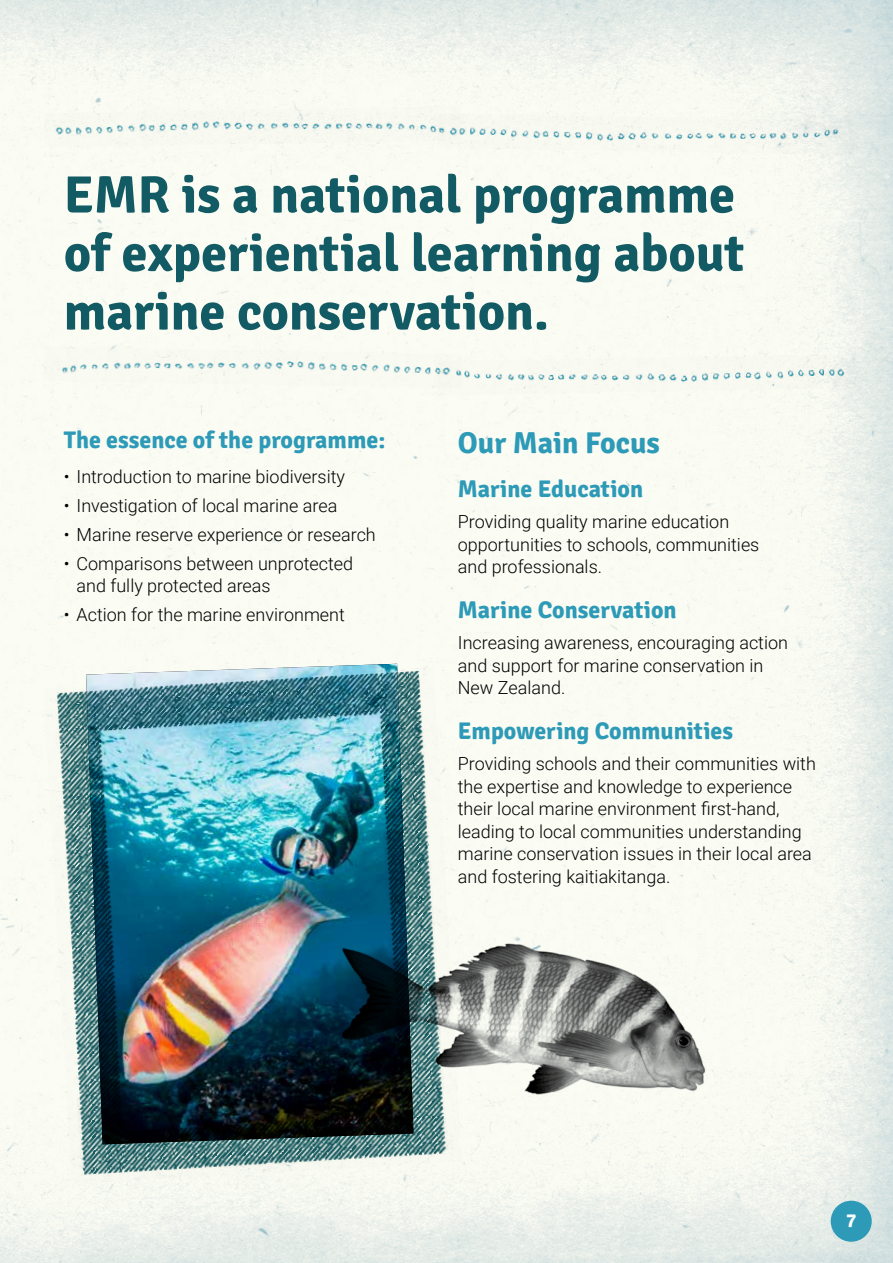
<style>
.page{position:relative;width:893px;height:1263px;background:#fff}
.page>*{position:absolute;margin:0;border:0;box-sizing:border-box;transform-origin:0 0}
.t1{font:700 52.5px/58.5px "Signika";color:#135b64}
.t2{font:700 30px "Signika";color:#2d9ab7}
.t3{font:700 24px "Signika";color:#2d9ab7}
.t4{font:700 19.5px "Signika";color:#fff}
.t5{font:300 18px/22.5px "Roboto";color:#000}
</style>
<div class="page">
<img style="left:0;top:0;width:893px;height:1263px">
<div style="left:831px;top:1201px;width:41px;height:41px;background:#2d9ab7;border-radius:50%"></div>
<img style="left:44px;top:667px;width:417px;height:517px">
<img style="left:44px;top:347px;width:417px;height:41px">
<img style="left:437px;top:354px;width:418px;height:41px">
<img style="left:437px;top:114px;width:418px;height:41px">
<img style="left:44px;top:106px;width:417px;height:41px">
<img style="left:332px;top:922px;width:389px;height:193px">
<h1 class="t1" style="left:64px;top:166px;width:682px">EMR is a national programme of experiential learning about marine conservation.</h1>
<h3 class="t3" style="left:64px;top:425px;width:323px">The essence of the programme:</h3>
<p class="t5" style="left:64px;top:465px;width:283px">• Introduction to marine biodiversity</p>
<p class="t5" style="left:64px;top:493px;width:275px">• Investigation of local marine area</p>
<p class="t5" style="left:64px;top:522px;width:314px">• Marine reserve experience or research</p>
<p class="t5" style="left:77px;top:551px;width:278px;text-indent:-13px">• Comparisons between unprotected and fully protected areas</p>
<p class="t5" style="left:64px;top:603px;width:283px">• Action for the marine environment</p>
<h2 class="t2" style="left:458px;top:425px;width:204px">Our Main Focus</h2>
<h3 class="t3" style="left:458px;top:475px;width:187px">Marine Education</h3>
<p class="t5" style="left:458px;top:510px;width:303px">Providing quality marine education opportunities to schools, communities and professionals.</p>
<h3 class="t3" style="left:458px;top:596px;width:220px">Marine Conservation</h3>
<p class="t5" style="left:458px;top:631px;width:332px">Increasing awareness, encouraging action and support for marine conservation in<br>New Zealand.</p>
<h3 class="t3" style="left:458px;top:717px;width:277px">Empowering Communities</h3>
<p class="t5" style="left:458px;top:752px;width:360px">Providing schools and their communities with the expertise and knowledge to experience their local marine environment first-hand, leading to local communities understanding marine conservation issues in their local area and fostering kaitiakitanga.</p>
<p class="t4" style="left:846px;top:1208px;width:12px">7</p>
</div>
